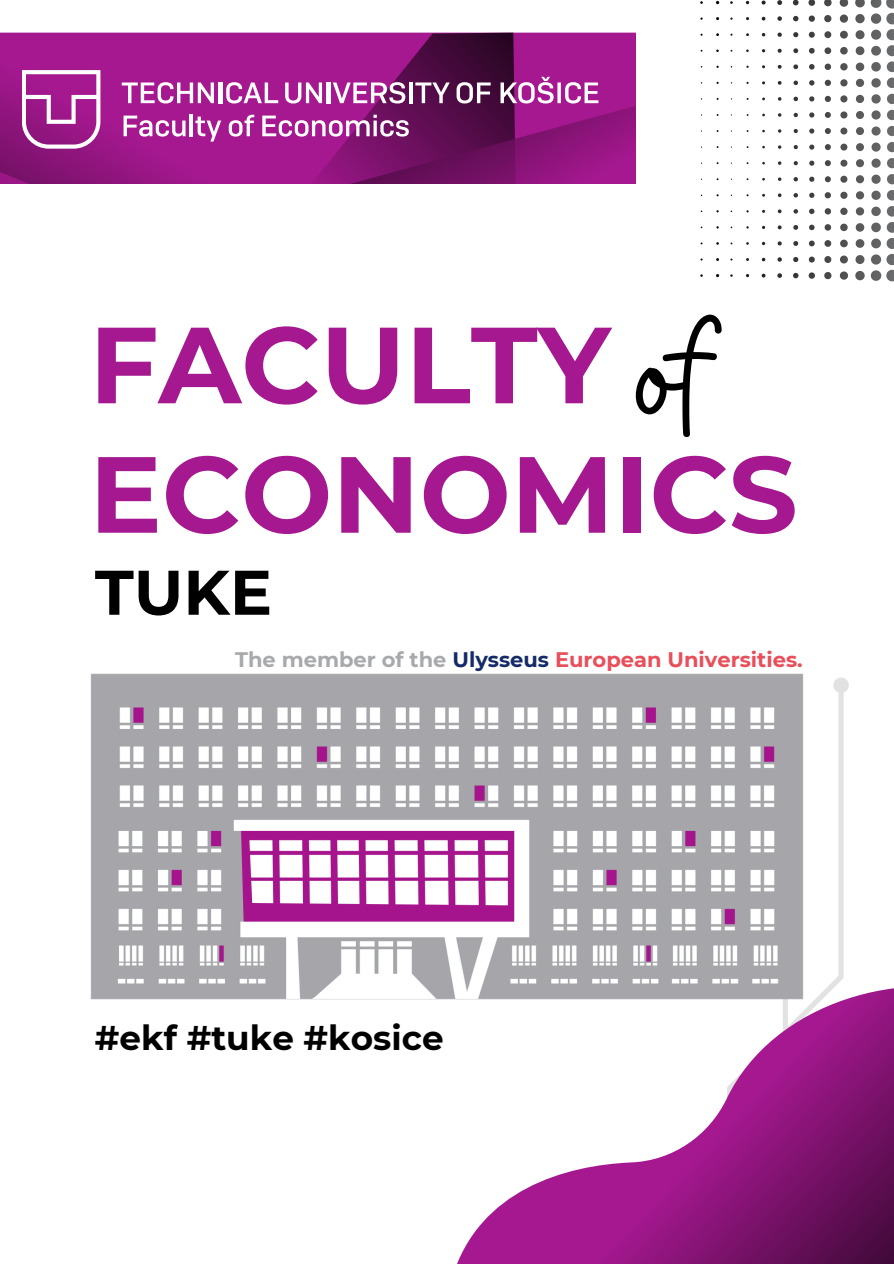
<style>
.page{position:relative;width:894px;height:1264px;background:#fff}
.page>*{position:absolute;margin:0;border:0;box-sizing:border-box;transform-origin:0 0}
.t1{font:170.1px "Buffalo";color:#000}
.t2{font:700 108px/129.3px "Montserrat";color:#a51890}
.t3{font:700 62.85px "Montserrat";color:#000}
.t4{font:700 34.2px "Montserrat";color:#000}
.t5{font:700 21px "Montserrat";color:#e74f5b}
.s1{color:#a7a9ac}
.s2{color:#142a69}
</style>
<div class="page">
<svg style="left:700px;top:0;width:193px;height:282px"></svg>
<div style="left:0;top:33px;width:635px;height:70px;background:#a51890"></div>
<svg style="left:125px;top:33px;width:394px;height:70px;fill:#a51890"></svg>
<svg style="left:0;top:103px;width:635px;height:80px"></svg>
<svg style="left:0;top:159px;width:609px;height:24px"></svg>
<svg style="left:22px;top:70px;width:78px;height:79px"></svg>
<svg style="left:123px;top:116px;width:62px;height:21px"></svg>
<hr style="left:189px;top:115px;width:4px;height:21px;background:#fff">
<svg style="left:195px;top:117px;width:26px;height:25px"></svg>
<svg style="left:229px;top:115px;width:25px;height:22px"></svg>
<svg style="left:122px;top:82px;width:92px;height:21px"></svg>
<hr style="left:219px;top:82px;width:3px;height:21px;background:#fff">
<svg style="left:226px;top:82px;width:52px;height:21px"></svg>
<svg style="left:262px;top:115px;width:147px;height:22px"></svg>
<svg style="left:285px;top:82px;width:37px;height:21px"></svg>
<hr style="left:326px;top:82px;width:4px;height:21px;background:#fff">
<svg style="left:333px;top:82px;width:72px;height:21px"></svg>
<hr style="left:409px;top:82px;width:3px;height:21px;background:#fff">
<svg style="left:415px;top:82px;width:34px;height:21px"></svg>
<svg style="left:456px;top:82px;width:34px;height:21px"></svg>
<svg style="left:500px;top:77px;width:53px;height:26px"></svg>
<hr style="left:557px;top:82px;width:3px;height:21px;background:#fff">
<svg style="left:565px;top:82px;width:33px;height:21px"></svg>
<svg style="left:833px;top:677px;width:15px;height:287px"></svg>
<svg style="left:457px;top:964px;width:436px;height:299px"></svg>
<img style="left:90px;top:673px;width:714px;height:327px">
<h1 class="t1" style="left:635px;top:267px;width:79px">of</h1>
<p class="t2" style="left:89px;top:300px;width:709px">FACULTY<br>ECONOMICS</p>
<p class="t3" style="left:95px;top:554px;width:179px">TUKE</p>
<h3 class="t5" style="left:235px;top:646px;width:569px"><span class="s1">The member of the</span> <span class="s2">Ulysseus</span> European Universities.</h3>
<h2 class="t4" style="left:95px;top:1017px;width:350px">#ekf #tuke #kosice</h2>
</div>
